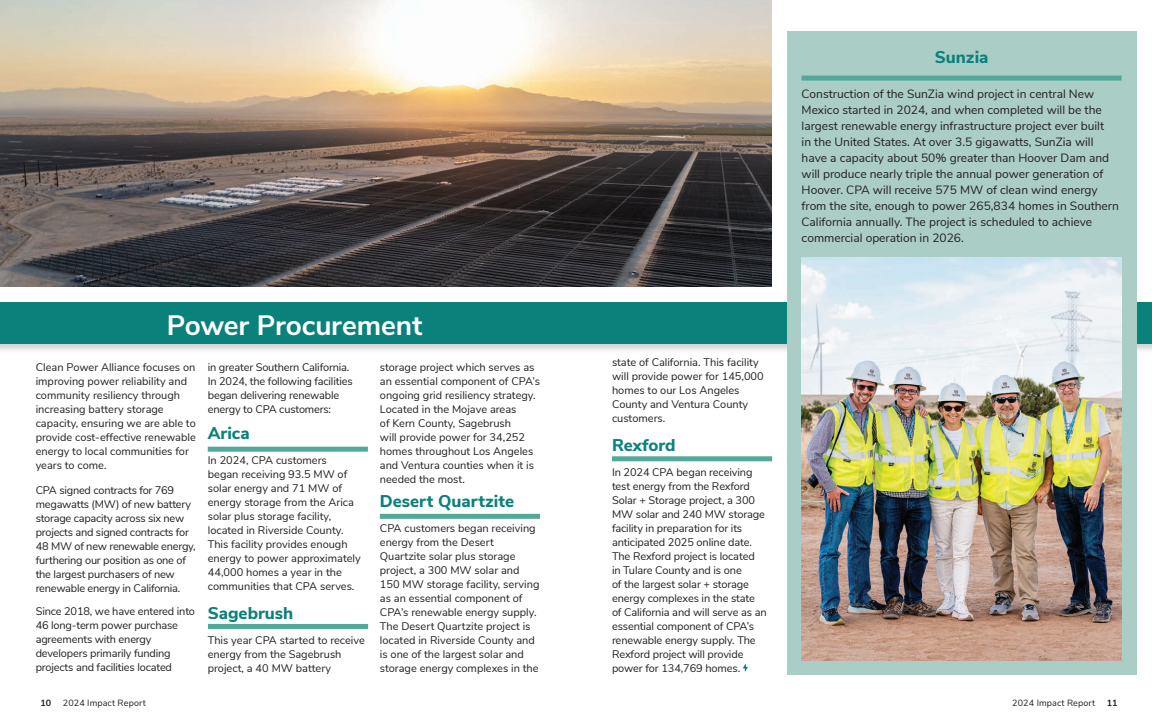
<style>
.page{position:relative;width:1152px;height:720px;background:#fff}
.page>*{position:absolute;margin:0;border:0;box-sizing:border-box;transform-origin:0 0}
.MAIN_TITLE_2{font:700 28px "Nunito Sans";letter-spacing:-.005em;color:#fff}
.BODY-12pt{font:800 17px "Nunito Sans";color:#0a817b}
.BODY-12pt-2{font:12px/16px "Nunito Sans";color:#231f20}
.BODY-12pt-3{font:11px/14px "Nunito Sans";letter-spacing:-.005em;color:#231f20}
.t1{font:9px "Nunito Sans";letter-spacing:.01em;color:#231f20}
.t2{font:700 9px "Nunito Sans";color:#231f20}
</style>
<div class="page">
<div style="left:0;top:302px;width:1152px;height:52px;background:#231f20;opacity:.2"></div>
<div style="left:0;top:303px;width:1152px;height:41px;background:#0a817b"></div>
<img style="left:0;top:0;width:772px;height:287px">
<div style="left:787px;top:32px;width:349px;height:643px;background:#aacdc5"></div>
<svg style="left:743px;top:664px;width:5px;height:8px"></svg>
<div style="left:612px;top:456px;width:160px;height:5px;background:#52a998"></div>
<div style="left:380px;top:514px;width:160px;height:5px;background:#52a998"></div>
<div style="left:208px;top:447px;width:160px;height:5px;background:#52a998"></div>
<div style="left:208px;top:624px;width:160px;height:5px;background:#52a998"></div>
<div style="left:802px;top:76px;width:320px;height:5px;background:#52a998"></div>
<img style="left:802px;top:257px;width:320px;height:403px">
<p class="MAIN_TITLE_2" style="left:167px;top:304px;width:257px">Power Procurement</p>
<p class="BODY-12pt-3" style="left:36px;top:360px;width:162px">Clean Power Alliance focuses on improving power reliability and community resiliency through increasing battery storage capacity, ensuring we are able to provide cost-effective renewable energy to local communities for years to come.</p>
<p class="BODY-12pt-3" style="left:36px;top:483px;width:162px">CPA signed contracts for 769 megawatts (MW) of new battery storage capacity across six new projects and signed contracts for<br>48 MW of new renewable energy, furthering our position as one of the largest purchasers of new renewable energy in California.</p>
<p class="BODY-12pt-3" style="left:36px;top:604px;width:161px">Since 2018, we have entered into<br>46 long-term power purchase agreements with energy developers primarily funding projects and facilities located</p>
<p class="BODY-12pt-3" style="left:208px;top:360px;width:146px">in greater Southern California.<br>In 2024, the following facilities began delivering renewable energy to CPA customers:</p>
<p class="BODY-12pt" style="left:208px;top:421px;width:43px">Arica</p>
<p class="BODY-12pt-3" style="left:208px;top:453px;width:154px">In 2024, CPA customers<br>began receiving 93.5 MW of solar energy and 71 MW of energy storage from the Arica solar plus storage facility, located in Riverside County.<br>This facility provides enough energy to power approximately<br>44,000 homes a year in the communities that CPA serves.</p>
<p class="BODY-12pt" style="left:208px;top:600px;width:87px">Sagebrush</p>
<p class="BODY-12pt-3" style="left:208px;top:632px;width:159px">This year CPA started to receive energy from the Sagebrush project, a 40 MW battery</p>
<p class="BODY-12pt-3" style="left:380px;top:360px;width:162px">storage project which serves as an essential component of CPA’s ongoing grid resiliency strategy.<br>Located in the Mojave areas<br>of Kern County, Sagebrush<br>will provide power for 34,252 homes throughout Los Angeles and Ventura counties when it is needed the most.</p>
<p class="BODY-12pt" style="left:380px;top:489px;width:136px">Desert Quartzite</p>
<p class="BODY-12pt-3" style="left:380px;top:521px;width:161px">CPA customers began receiving energy from the Desert<br>Quartzite solar plus storage project, a 300 MW solar and<br>150 MW storage facility, serving as an essential component of<br>CPA’s renewable energy supply.<br>The Desert Quartzite project is located in Riverside County and is one of the largest solar and storage energy complexes in the</p>
<p class="BODY-12pt" style="left:935px;top:45px;width:55px">Sunzia</p>
<p class="BODY-12pt-2" style="left:802px;top:85px;width:319px">Construction of the SunZia wind project in central New Mexico started in 2024, and when completed will be the largest renewable energy infrastructure project ever built<br>in the United States. At over 3.5 gigawatts, SunZia will have a capacity about 50% greater than Hoover Dam and will produce nearly triple the annual power generation of Hoover. CPA will receive 575 MW of clean wind energy from the site, enough to power 265,834 homes in Southern California annually. The project is scheduled to achieve commercial operation in 2026.</p>
<p class="BODY-12pt-3" style="left:612px;top:355px;width:153px">state of California. This facility will provide power for 145,000 homes to our Los Angeles<br>County and Ventura County customers.</p>
<p class="BODY-12pt" style="left:612px;top:432px;width:65px">Rexford</p>
<p class="BODY-12pt-3" style="left:612px;top:464px;width:156px">In 2024 CPA began receiving test energy from the Rexford<br>Solar + Storage project, a 300<br>MW solar and 240 MW storage facility in preparation for its anticipated 2025 online date.<br>The Rexford project is located<br>in Tulare County and is one<br>of the largest solar + storage energy complexes in the state of California and will serve as an essential component of CPA’s renewable energy supply. The<br>Rexford project will provide power for 134,769 homes.</p>
<p class="t2" style="left:40px;top:697px;width:12px">10</p>
<p class="t1" style="left:63px;top:697px;width:84px">2024 Impact Report</p>
<p class="t1" style="left:1012px;top:697px;width:84px">2024 Impact Report</p>
<p class="t2" style="left:1107px;top:697px;width:12px">11</p>
</div>
